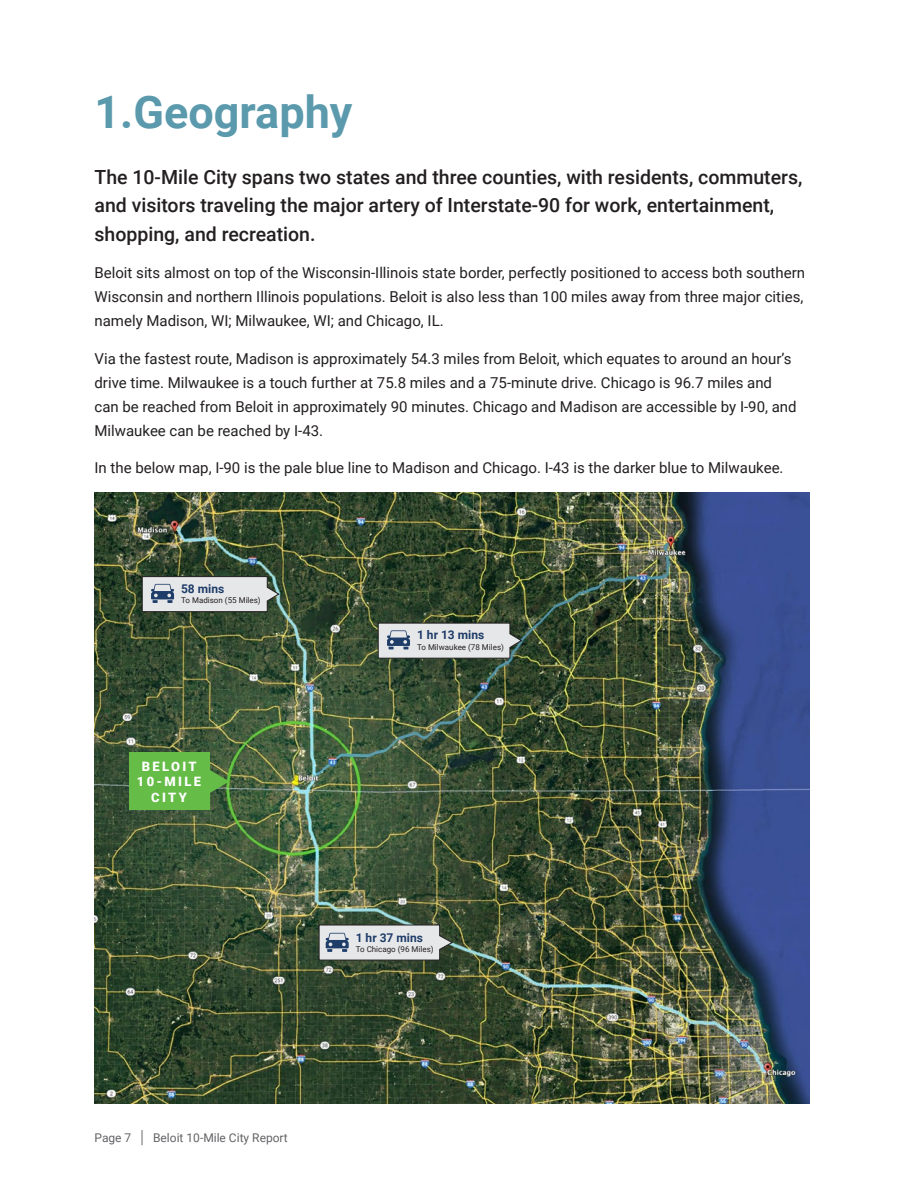
<style>
.page{position:relative;width:918px;height:1188px;background:#fff}
.page>*{position:absolute;margin:0;border:0;box-sizing:border-box;transform-origin:0 0}
.t1{font:700 45px "Roboto";color:#5b99ad}
.Intro_deck{font:500 19.5px/28.5px "Roboto";color:#231f20}
.Text{font:15px/24px "Roboto";color:#231f20;text-align:justify}
.Call_out_label{font:900 12.9px/15.6px "Roboto";letter-spacing:.185em;color:#fff;text-align:center}
.t2{font:12px "Roboto";color:#636366}
.t3{font:700 12px "Roboto";color:#1f3d69}
.Text-2{font:7.95px "Roboto";color:#231f20}
.s1{font-weight:300;font-size:18px}
</style>
<div class="page">
<img style="left:94px;top:493px;width:716px;height:611px">
<svg style="left:319px;top:925px;width:134px;height:35px;background:#c7cacc"></svg>
<svg style="left:378px;top:623px;width:144px;height:35px;background:#c9cdd0"></svg>
<svg style="left:142px;top:576px;width:137px;height:36px;background:#c6cacc"></svg>
<div style="left:129px;top:753px;width:80px;height:57px;background:#65bc46"></div>
<svg style="left:209px;top:768px;width:20px;height:27px"></svg>
<h1 class="t1" style="left:94px;top:81px;width:259px">1.Geography</h1>
<p class="Intro_deck" style="left:94px;top:162px;width:709px">The 10-Mile City spans two states and three counties, with residents, commuters, and visitors traveling the major artery of Interstate-90 for work, entertainment, shopping, and recreation.</p>
<p class="Text" style="left:94px;top:260px;width:712px">Beloit sits almost on top of the Wisconsin-Illinois state border, perfectly positioned to access both southern Wisconsin and northern Illinois populations. Beloit is also less than 100 miles away from three major cities, namely Madison, WI; Milwaukee, WI; and Chicago, IL.</p>
<p class="Text" style="left:94px;top:346px;width:704px;text-align:left">Via the fastest route, Madison is approximately 54.3 miles from Beloit, which equates to around an hour’s drive time. Milwaukee is a touch further at 75.8 miles and a 75-minute drive. Chicago is 96.7 miles and can be reached from Beloit in approximately 90 minutes. Chicago and Madison are accessible by I-90, and Milwaukee can be reached by I-43.</p>
<p class="Text" style="left:94px;top:455px;width:691px">In the below map, I-90 is the pale blue line to Madison and Chicago. I-43 is the darker blue to Milwaukee.</p>
<h3 class="t3" style="left:181px;top:580px;width:45px">58 mins</h3>
<p class="Text-2" style="left:181px;top:595px;width:81px">To Madison (55 Miles)</p>
<p class="Call_out_label" style="left:137px;top:758px;width:66px">BELOIT<br>10-MILE<br>CITY</p>
<h3 class="t3" style="left:417px;top:626px;width:69px">1 hr 13 mins</h3>
<p class="Text-2" style="left:417px;top:641px;width:88px">To Milwaukee (78 Miles)</p>
<h3 class="t3" style="left:356px;top:929px;width:69px">1 hr 37 mins</h3>
<p class="Text-2" style="left:356px;top:944px;width:79px">To Chicago (96 Miles)</p>
<p class="t2" style="left:94px;top:1130px;width:195px">Page 7 <span class="s1">|</span> Beloit 10-Mile City Report</p>
</div>
